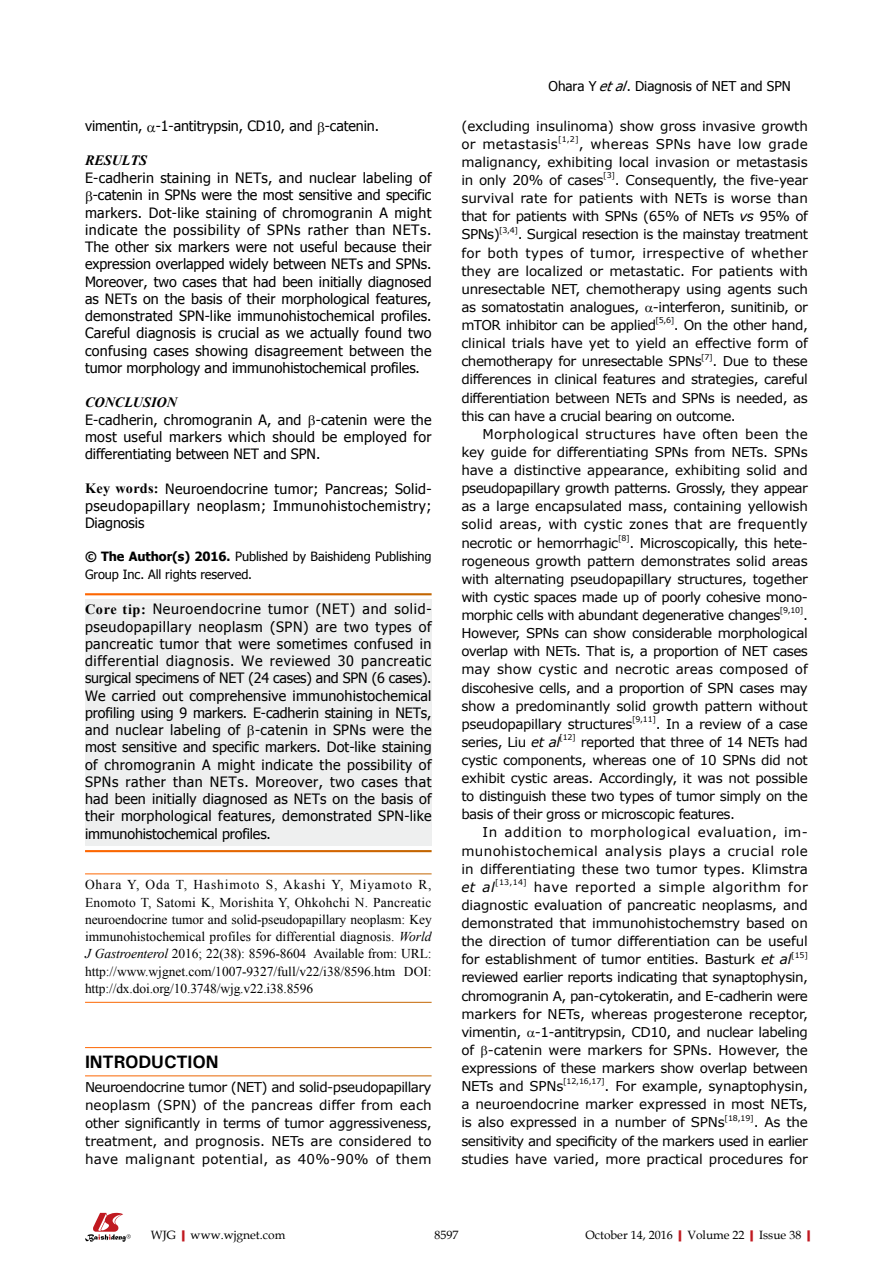
<style>
.page{position:relative;width:893px;height:1263px;background:#fff}
.page>*{position:absolute;margin:0;border:0;box-sizing:border-box;transform-origin:0 0}
.t1{font:700 18px "Univers";letter-spacing:-.01em;color:#000}
.t2{font:14.25px/17.2px "Tahoma";letter-spacing:.01em;color:#000;text-align:justify}
.t3{font:14.25px "Tahoma";letter-spacing:.04em;color:#000}
.t4{font:italic 700 14.25px "Times New Roman";letter-spacing:-.005em;color:#000}
.t5{font:13.5px/18.1px "Verdana";letter-spacing:-.025em;color:#000;text-align:justify}
.t6{font:13.5px/17.2px "Times New Roman";letter-spacing:-.01em;color:#000;text-align:justify}
.t7{font:13.5px "Verdana";letter-spacing:.03em;color:#000}
.t8{font:13.5px "Verdana";color:#000}
.t9{font:13.5px "Verdana";letter-spacing:.01em;color:#000}
.t10{font:13.5px "Verdana";letter-spacing:.015em;color:#000}
.t11{font:13.5px "Tahoma";color:#000}
.t12{font:italic 13.5px "Verdana";color:#000}
.t13{font:12.75px/17.2px "Tahoma";letter-spacing:-.005em;color:#000}
.t14{font:12px "Book Antiqua";color:#000}
.t15{font:7.8px "Verdana";letter-spacing:-.02em;color:#000}
.s1{font-family:"Times New Roman";font-weight:700;font-style:italic}
.s2{font-family:"Times New Roman";font-weight:700}
.s3{font-weight:700}
.s4{font-style:italic}
.s5{font-weight:700;color:#c01920}
</style>
<div class="page">
<div style="left:85px;top:599px;width:347px;height:247px;background:#eeefef"></div>
<svg style="left:85px;top:1213px;width:46px;height:29px"></svg>
<p class="t2" style="left:85px;top:117px;width:296px">vimentin, -1-antitrypsin, CD10, and -catenin.</p>
<p class="t4" style="left:85px;top:151px;width:63px">RESULTS</p>
<p class="t2" style="left:85px;top:169px;width:348px">E-cadherin staining in NETs, and nuclear labeling of</p>
<p class="t2" style="left:93px;top:186px;width:340px">-catenin in SPNs were the most sensitive and specific</p>
<p class="t2" style="left:85px;top:203px;width:348px">markers. Dot-like staining of chromogranin A might</p>
<p class="t3" style="left:85px;top:220px;width:348px">indicate the possibility of SPNs rather than NETs.</p>
<p class="t2" style="left:85px;top:238px;width:348px">The other six markers were not useful because their</p>
<p class="t2" style="left:85px;top:255px;width:348px">expression overlapped widely between NETs and SPNs.</p>
<p class="t2" style="left:85px;top:272px;width:348px">Moreover, two cases that had been initially diagnosed</p>
<p class="t2" style="left:85px;top:289px;width:348px">as NETs on the basis of their morphological features,</p>
<p class="t2" style="left:85px;top:307px;width:348px">demonstrated SPN-like immunohistochemical profiles.</p>
<p class="t2" style="left:85px;top:324px;width:348px">Careful diagnosis is crucial as we actually found two</p>
<p class="t2" style="left:85px;top:341px;width:348px">confusing cases showing disagreement between the</p>
<p class="t2" style="left:85px;top:358px;width:336px">tumor morphology and immunohistochemical profiles.</p>
<p class="t2" style="left:85px;top:392px;width:348px;text-align:left"><span class="s1">CONCLUSION<br></span>E-cadherin, chromogranin A, and -catenin were the most useful markers which should be employed for differentiating between NET and SPN.</p>
<p class="t2" style="left:85px;top:479px;width:348px"><span class="s2">Key words:</span> Neuroendocrine tumor; Pancreas; Solid&shy;pseudopapillary neoplasm; Immunohistochemistry; Diagnosis</p>
<p class="t13" style="left:85px;top:547px;width:348px"><span class="s3">© The Author(s) 2016.</span> Published by Baishideng Publishing<br>Group Inc. All rights reserved.</p>
<p class="t2" style="left:85px;top:600px;width:348px"><span class="s2">Core tip:</span> Neuroendocrine tumor (NET) and solid&shy;pseudopapillary neoplasm (SPN) are two types of pancreatic tumor that were sometimes confused in differential diagnosis. We reviewed 30 pancreatic surgical specimens of NET (24 cases) and SPN (6 cases).<br>We carried out comprehensive immunohistochemical profiling using 9 markers. E-cadherin staining in NETs, and nuclear labeling of -catenin in SPNs were the most sensitive and specific markers. Dot-like staining of chromogranin A might indicate the possibility of SPNs rather than NETs. Moreover, two cases that had been initially diagnosed as NETs on the basis of their morphological features, demonstrated SPN-like immunohistochemical profiles.</p>
<p class="t6" style="left:85px;top:876px;width:348px">Ohara Y, Oda T, Hashimoto S, Akashi Y, Miyamoto R, Enomoto T, Satomi K, Morishita Y, Ohkohchi N. Pancreatic neuroendocrine tumor and solid-pseudopapillary neoplasm: Key immunohistochemical profiles for differential diagnosis. <span class="s4">World J Gastroenterol</span> 2016; 22(38): 8596-8604 Available from: URL: http://www.wjgnet.com/1007-9327/full/v22/i38/8596.htm DOI: http://dx.doi.org/10.3748/wjg.v22.i38.8596</p>
<p class="t1" style="left:85px;top:1050px;width:135px">INTRODUCTION</p>
<p class="t5" style="left:85px;top:1077px;width:348px">Neuroendocrine tumor (NET) and solid-pseudopapillary neoplasm (SPN) of the pancreas differ from each other significantly in terms of tumor aggressiveness, treatment, and prognosis. NETs are considered to have malignant potential, as 40%-90% of them</p>
<p class="t11" style="left:548px;top:77px;width:244px">Ohara Y <span class="s4">etal</span>. Diagnosis of NET and SPN</p>
<p class="t5" style="left:461px;top:117px;width:348px">(excluding insulinoma) show gross invasive growth or metastasis</p>
<p class="t15" style="left:558px;top:134px;width:22px">[1,2]</p>
<p class="t5" style="left:461px;top:135px;width:348px;text-indent:117px">, whereas SPNs have low grade malignancy, exhibiting local invasion or metastasis in only 20% of cases</p>
<p class="t15" style="left:603px;top:170px;width:13px">[3]</p>
<p class="t5" style="left:461px;top:171px;width:348px;text-indent:154px">. Consequently, the five-year survival rate for patients with NETs is worse than that for patients with SPNs (65% of NETs <span class="s4">vs</span> 95% of SPNs)</p>
<p class="t15" style="left:499px;top:224px;width:20px">[3,4]</p>
<p class="t5" style="left:461px;top:225px;width:348px;text-indent:56px">. Surgical resection is the mainstay treatment for both types of tumor, irrespective of whether they are localized or metastatic. For patients with unresectable NET, chemotherapy using agents such as somatostatin analogues, -interferon, sunitinib, or mTOR inhibitor can be applied</p>
<p class="t15" style="left:655px;top:315px;width:20px">[5,6]</p>
<p class="t5" style="left:461px;top:316px;width:348px;text-indent:213px">. On the other hand, clinical trials have yet to yield an effective form of chemotherapy for unresectable SPNs</p>
<p class="t15" style="left:701px;top:351px;width:13px">[7]</p>
<p class="t5" style="left:713px;top:352px;width:97px">. Due to these</p>
<p class="t5" style="left:461px;top:370px;width:348px">differences in clinical features and strategies, careful</p>
<p class="t5" style="left:461px;top:388px;width:348px">differentiation between NETs and SPNs is needed, as</p>
<p class="t5" style="left:461px;top:407px;width:276px">this can have a crucial bearing on outcome.</p>
<p class="t10" style="left:483px;top:425px;width:327px">Morphological structures have often been the</p>
<p class="t5" style="left:461px;top:443px;width:348px">key guide for differentiating SPNs from NETs. SPNs</p>
<p class="t5" style="left:461px;top:461px;width:348px">have a distinctive appearance, exhibiting solid and</p>
<p class="t5" style="left:461px;top:479px;width:348px">pseudopapillary growth patterns. Grossly, they appear</p>
<p class="t5" style="left:461px;top:497px;width:348px">as a large encapsulated mass, containing yellowish</p>
<p class="t9" style="left:461px;top:515px;width:348px">solid areas, with cystic zones that are frequently</p>
<p class="t5" style="left:461px;top:533px;width:158px">necrotic or hemorrhagic</p>
<p class="t15" style="left:618px;top:533px;width:13px">[8]</p>
<p class="t5" style="left:461px;top:533px;width:348px;text-align:left;text-indent:168px">. Microscopically, this hete&shy;rogeneous growth pattern demonstrates solid areas with alternating pseudopapillary structures, together with cystic spaces made up of poorly cohesive mono&shy;morphic cells with abundant degenerative changes</p>
<p class="t15" style="left:780px;top:605px;width:25px">[9,10]</p>
<p class="t5" style="left:461px;top:606px;width:348px;text-indent:342px">.<br>However, SPNs can show considerable morphological overlap with NETs. That is, a proportion of NET cases may show cystic and necrotic areas composed of discohesive cells, and a proportion of SPN cases may show a predominantly solid growth pattern without pseudopapillary structures</p>
<p class="t15" style="left:632px;top:714px;width:25px">[9,11]</p>
<p class="t5" style="left:656px;top:715px;width:154px">. In a review of a case</p>
<p class="t5" style="left:461px;top:733px;width:100px">series, Liu <span class="s4">et al</span></p>
<p class="t15" style="left:560px;top:732px;width:18px">[12]</p>
<p class="t5" style="left:581px;top:733px;width:229px">reported that three of 14 NETs had</p>
<p class="t5" style="left:461px;top:751px;width:348px">cystic components, whereas one of 10 SPNs did not</p>
<p class="t5" style="left:461px;top:769px;width:348px">exhibit cystic areas. Accordingly, it was not possible</p>
<p class="t5" style="left:461px;top:787px;width:348px">to distinguish these two types of tumor simply on the</p>
<p class="t5" style="left:461px;top:805px;width:275px">basis of their gross or microscopic features.</p>
<p class="t7" style="left:483px;top:823px;width:325px">In addition to morphological evaluation, im-</p>
<p class="t7" style="left:461px;top:841px;width:348px">munohistochemical analysis plays a crucial role</p>
<p class="t8" style="left:461px;top:859px;width:348px">in differentiating these two tumor types. Klimstra</p>
<p class="t12" style="left:461px;top:878px;width:35px">et al</p>
<p class="t15" style="left:495px;top:877px;width:33px">[13,14]</p>
<p class="t5" style="left:461px;top:878px;width:348px;text-indent:73px">have reported a simple algorithm for diagnostic evaluation of pancreatic neoplasms, and demonstrated that immunohistochemstry based on the direction of tumor differentiation can be useful for establishment of tumor entities. Basturk <span class="s4">et al</span></p>
<p class="t15" style="left:791px;top:949px;width:18px">[15]</p>
<p class="t5" style="left:461px;top:968px;width:348px">reviewed earlier reports indicating that synaptophysin, chromogranin A, pan-cytokeratin, and E-cadherin were markers for NETs, whereas progesterone receptor, vimentin, -1-antitrypsin, CD10, and nuclear labeling of -catenin were markers for SPNs. However, the expressions of these markers show overlap between NETs and SPNs</p>
<p class="t15" style="left:563px;top:1076px;width:43px">[12,16,17]</p>
<p class="t5" style="left:461px;top:1077px;width:348px;text-indent:143px">. For example, synaptophysin, a neuroendocrine marker expressed in most NETs, is also expressed in a number of SPNs</p>
<p class="t15" style="left:724px;top:1112px;width:31px">[18,19]</p>
<p class="t5" style="left:461px;top:1113px;width:348px;text-indent:292px">. As the sensitivity and specificity of the markers used in earlier studies have varied, more practical procedures for</p>
<p class="t14" style="left:151px;top:1226px;width:136px">WJG<span class="s5">|</span>www.wjgnet.com</p>
<p class="t14" style="left:434px;top:1226px;width:25px">8597</p>
<p class="t14" style="left:585px;top:1226px;width:232px">October 14, 2016<span class="s5">|</span>Volume 22<span class="s5">|</span>Issue 38<span class="s5">|</span></p>
</div>
